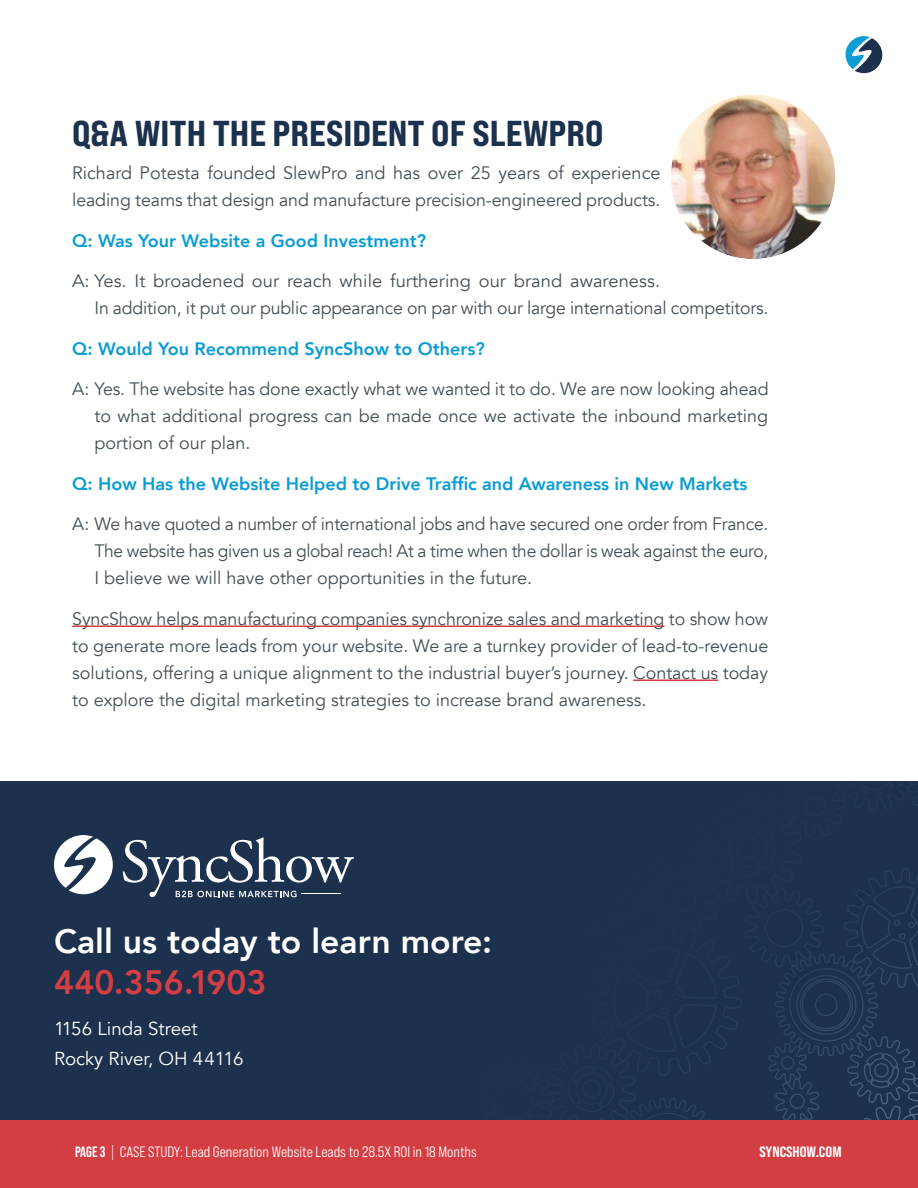
<style>
.page{position:relative;width:918px;height:1188px;background:#fff}
.page>*{position:absolute;margin:0;border:0;box-sizing:border-box;transform-origin:0 0}
.t1{font:36px "Bebas Neue Pro Exp Eb";color:#1c314d}
.t2{font:800 33.75px "Avenir";color:#fff}
.t3{font:800 33.75px "Avenir";color:#d33e43}
.t4{font:18.75px/30px "Avenir";color:#fff}
.t5{font:18px/27px "Avenir";color:#435058;text-align:justify}
.t6{font:800 18px "Avenir";color:#0a9cd3}
.t7{font:15px "Bebas Neue Pro Sm E Md";color:#fff}
.t8{font:15px "Bebas Neue Pro Sm E Eb";color:#fff}
.s1{font-family:"Bebas Neue Pro";font-weight:700}
.s2{font-family:"Bebas Neue Pro"}
</style>
<div class="page">
<div style="left:0;top:1120px;width:918px;height:68px;background:#d33e43"></div>
<hr style="left:72px;top:626px;width:592px;height:1px;background:#d33e43">
<hr style="left:633px;top:680px;width:85px;height:1px;background:#d33e43">
<img style="left:671px;top:94px;width:164px;height:165px;border-radius:82px">
<div style="left:660px;top:84px;width:186px;height:186px;border:10px solid #fff;border-radius:50%"></div>
<div style="left:0;top:782px;width:918px;height:338px;background:#1c314d"></div>
<svg style="left:54px;top:835px;width:59px;height:59px"></svg>
<svg style="left:123px;top:837px;width:231px;height:60px"></svg>
<hr style="left:301px;top:894px;width:40px;height:1px;background:#fff">
<svg style="left:846px;top:36px;width:37px;height:37px"></svg>
<svg style="left:611px;top:804px;width:307px;height:316px"></svg>
<h1 class="t1" style="left:72px;top:110px;width:533px">Q&amp;A WITH THE PRESIDENT OF SLEWPRO</h1>
<p class="t5" style="left:72px;top:160px;width:590px">Richard Potesta founded SlewPro and has over 25 years of experience leading teams that design and manufacture precision-engineered products.</p>
<p class="t6" style="left:72px;top:226px;width:355px">Q: Was Your Website a Good Investment?</p>
<p class="t5" style="left:95px;top:268px;width:675px;text-indent:-22px">A: Yes. It broadened our reach while furthering our brand awareness.<br>In addition, it put our public appearance on par with our large international competitors.</p>
<p class="t6" style="left:72px;top:334px;width:414px">Q: Would You Recommend SyncShow to Others?</p>
<p class="t5" style="left:95px;top:376px;width:676px;text-indent:-22px">A: Yes. The website has done exactly what we wanted it to do. We are now looking ahead to what additional progress can be made once we activate the inbound marketing portion of our plan.</p>
<p class="t6" style="left:72px;top:469px;width:677px">Q: How Has the Website Helped to Drive Traffic and Awareness in New Markets</p>
<p class="t5" style="left:95px;top:511px;width:675px;text-indent:-22px">A: We have quoted a number of international jobs and have secured one order from France.<br>The website has given us a global reach! At a time when the dollar is weak against the euro, I believe we will have other opportunities in the future.</p>
<p class="t5" style="left:72px;top:605px;width:698px">SyncShow helps manufacturing companies synchronize sales and marketing to show how to generate more leads from your website. We are a turnkey provider of lead-to-revenue solutions, offering a unique alignment to the industrial buyer’s journey. Contact us today to explore the digital marketing strategies to increase brand awareness.</p>
<h2 class="t2" style="left:54px;top:915px;width:440px">Call us today to learn more:</h2>
<h2 class="t3" style="left:54px;top:956px;width:214px">440.356.1903</h2>
<p class="t4" style="left:54px;top:1014px;width:191px">1156 Linda Street<br>Rocky River, OH 44116</p>
<p class="t7" style="left:75px;top:1143px;width:403px"><span class="s1">PAGE 3</span> <span class="s2">|</span> CASE STUDY: Lead Generation Website Leads to 28.5X ROI in 18 Months</p>
<p class="t8" style="left:759px;top:1143px;width:84px">SYNCSHOW.COM</p>
</div>
